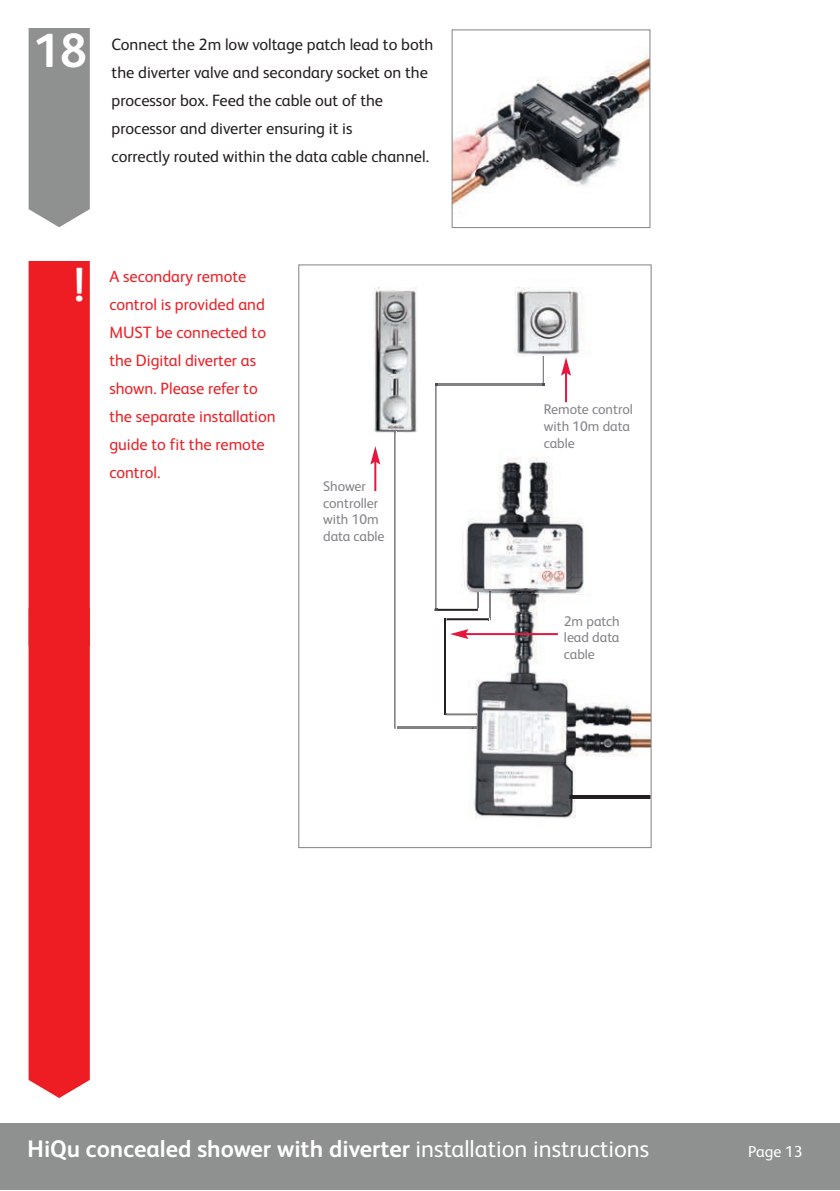
<style>
.page{position:relative;width:840px;height:1191px;background:#fff}
.page>*{position:absolute;margin:0;border:0;box-sizing:border-box;transform-origin:0 0}
.t1{font:700 48px "FS Albert";color:#fff}
.t2{font:700 24px "FS Albert";color:#fff}
.t3{font:16.4px/28px "FS Albert";color:#231f20}
.t4{font:16.4px/28px "FS Albert";color:#ee1e24}
.t5{font:16px "FS Albert";color:#fff}
.t6{font:14px/16.8px "FS Albert";color:#808285}
.s1{font-weight:400}
</style>
<div class="page">
<div style="left:0;top:1123px;width:839px;height:67px;background:#8e9190"></div>
<div style="left:29px;top:262px;width:61px;height:835px;background:#ee1d23"></div>
<img style="left:453px;top:54px;width:195px;height:154px">
<div style="left:451px;top:29px;width:199px;height:199px;border:1px solid #808285"></div>
<div style="left:29px;top:28px;width:61px;height:199px;background:#8e9190"></div>
<img style="left:370px;top:287px;width:279px;height:531px">
<img style="left:396px;top:726px;width:80px;height:2px">
<img style="left:444px;top:618px;width:2px;height:96px">
<img style="left:447px;top:618px;width:41px;height:2px">
<img style="left:488px;top:591px;width:2px;height:29px">
<img style="left:445px;top:713px;width:32px;height:2px">
<img style="left:434px;top:609px;width:43px;height:2px">
<svg style="left:477px;top:593px;width:2px;height:18px"></svg>
<img style="left:435px;top:385px;width:2px;height:224px">
<img style="left:437px;top:383px;width:105px;height:2px">
<img style="left:542px;top:356px;width:2px;height:27px">
<hr style="left:569px;top:795px;width:81px;height:4px;background:#231f20">
<hr style="left:465px;top:633px;width:92px;height:2px;background:#e4183e">
<svg style="left:450px;top:629px;width:18px;height:10px"></svg>
<hr style="left:564px;top:372px;width:2px;height:30px;background:#e4183e">
<svg style="left:560px;top:357px;width:10px;height:19px"></svg>
<hr style="left:374px;top:461px;width:2px;height:30px;background:#e4183e">
<svg style="left:370px;top:446px;width:10px;height:18px"></svg>
<img style="left:373px;top:287px;width:44px;height:145px">
<img style="left:394px;top:432px;width:2px;height:296px">
<h1 class="t1" style="left:33px;top:34px;width:55px">18</h1>
<p class="t3" style="left:112px;top:32px;width:323px">Connect the 2m low voltage patch lead to both the diverter valve and secondary socket on the processor box. Feed the cable out of the processor and diverter ensuring it is<br>correctly routed within the data cable channel.</p>
<h1 class="t1" style="left:73px;top:268px;width:13px">!</h1>
<p class="t4" style="left:109px;top:264px;width:168px">A secondary remote control is provided and<br>MUST be connected to the Digital diverter as shown. Please refer to the separate installation guide to fit the remote control.</p>
<p class="t6" style="left:323px;top:479px;width:63px">Shower controller with 10m data cable</p>
<p class="t6" style="left:543px;top:403px;width:90px">Remote control with 10m data cable</p>
<p class="t6" style="left:563px;top:614px;width:57px;text-align:justify">2m patch lead data cable</p>
<h2 class="t2" style="left:27px;top:1140px;width:623px">HiQu concealed shower with diverter <span class="s1">installation instructions</span></h2>
<p class="t5" style="left:747px;top:1145px;width:56px">Page 13</p>
</div>
